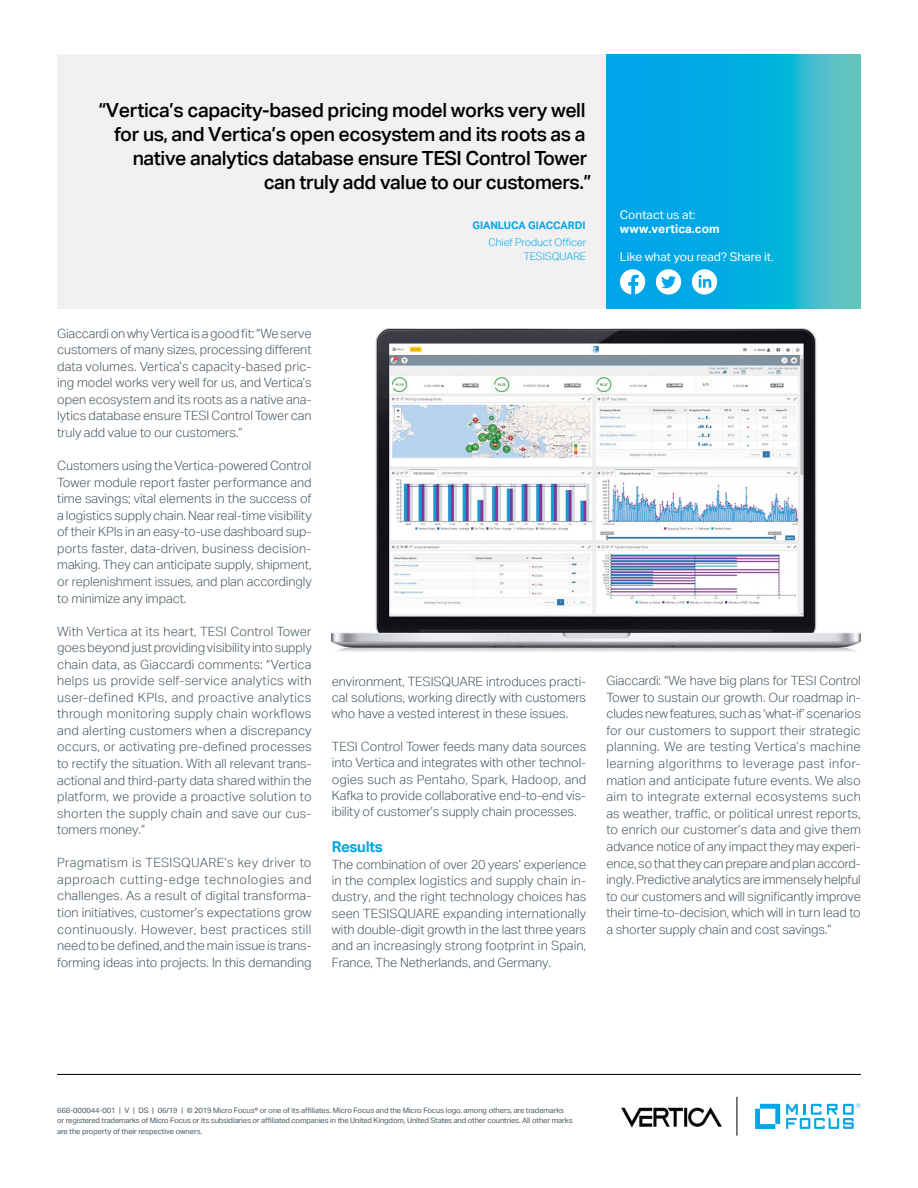
<style>
.page{position:relative;width:918px;height:1188px;background:#fff}
.page>*{position:absolute;margin:0;border:0;box-sizing:border-box;transform-origin:0 0}
.pull_quote_13_16-ali{font:500 19.5px "Aktiv Grotesk";letter-spacing:-.02em;color:#000}
.subhead_10_13-blue{font:700 15px "Aktiv Grotesk";letter-spacing:-.02em;color:#00a6e9}
.body_8_5_11-grey{font:300 12.75px/16.5px "Aktiv Grotesk";letter-spacing:-.005em;color:#455560;text-align:justify}
.Contact_8_9_5-regula{font:12px "Aktiv Grotesk";color:#fff}
.Contact_URL_8_9_5-bo{font:700 12px "Aktiv Grotesk";color:#fff}
.quote_title_or_compa{font:300 10.5px "Aktiv Grotesk";color:#00a6e9}
.quote_name_CAPS_7_11{font:700 10.5px "Aktiv Grotesk";color:#00a6e9}
.mousetype-legal_5_7{font:7.5px/10.5px "Aktiv Grotesk";letter-spacing:-.01em;color:#455560}
</style>
<div class="page">
<hr style="left:57px;top:1074px;width:804px;height:1px;background:#000">
<div style="left:57px;top:54px;width:550px;height:254px;background:#f1f1f2"></div>
<svg style="left:755px;top:1104px;width:25px;height:25px"></svg>
<svg style="left:786px;top:1103px;width:75px;height:26px"></svg>
<hr style="left:737px;top:1097px;width:1px;height:39px;background:#000">
<img style="left:621px;top:1107px;width:101px;height:20px">
<svg style="left:606px;top:54px;width:255px;height:254px;background:#12afdd"></svg>
<div style="left:620px;top:269px;width:25px;height:26px;background:#fff;border-radius:50%"></div>
<svg style="left:628px;top:275px;width:11px;height:20px"></svg>
<div style="left:656px;top:269px;width:25px;height:26px;background:#fff;border-radius:50%"></div>
<svg style="left:661px;top:276px;width:15px;height:12px"></svg>
<div style="left:692px;top:269px;width:25px;height:26px;background:#fff;border-radius:50%"></div>
<svg style="left:699px;top:275px;width:12px;height:13px"></svg>
<img style="left:332px;top:329px;width:529px;height:323px">
<p class="pull_quote_13_16-ali" style="left:99px;top:98px;width:488px">“Vertica’s capacity-based pricing model works very well</p>
<p class="pull_quote_13_16-ali" style="left:114px;top:122px;width:473px">for us, and Vertica’s open ecosystem and its roots as a</p>
<p class="pull_quote_13_16-ali" style="left:133px;top:146px;width:456px">native analytics database ensure TESI Control Tower</p>
<p class="pull_quote_13_16-ali" style="left:264px;top:170px;width:329px">can truly add value to our customers.”</p>
<p class="quote_name_CAPS_7_11" style="left:472px;top:219px;width:115px">GIANLUCA GIACCARDI</p>
<p class="quote_title_or_compa" style="left:488px;top:236px;width:99px">Chief Product Officer</p>
<p class="quote_title_or_compa" style="left:524px;top:250px;width:64px">TESISQUARE</p>
<p class="Contact_8_9_5-regula" style="left:620px;top:207px;width:77px">Contact us at:</p>
<p class="Contact_URL_8_9_5-bo" style="left:620px;top:221px;width:101px">www.vertica.com</p>
<p class="Contact_8_9_5-regula" style="left:620px;top:250px;width:155px">Like what you read? Share it.</p>
<p class="body_8_5_11-grey" style="left:57px;top:325px;width:256px">Giaccardi on why Vertica is a good fit: “We serve customers of many sizes, processing different data volumes. Vertica’s capacity-based pric&shy;ing model works very well for us, and Vertica’s open ecosystem and its roots as a native ana&shy;lytics database ensure TESI Control Tower can truly add value to our customers.”</p>
<p class="body_8_5_11-grey" style="left:57px;top:457px;width:256px">Customers using the Vertica-powered Control Tower module report faster performance and time savings; vital elements in the success of a logistics supply chain. Near real-time visibility of their KPIs in an easy-to-use dashboard sup&shy;ports faster, data-driven, business decision&shy;making. They can anticipate supply, shipment, or replenishment issues, and plan accordingly to minimize any impact.</p>
<p class="body_8_5_11-grey" style="left:57px;top:623px;width:256px">With Vertica at its heart, TESI Control Tower goes beyond just providing visibility into supply chain data, as Giaccardi comments: “Vertica helps us provide self-service analytics with user-defined KPIs, and proactive analytics through monitoring supply chain workflows and alerting customers when a discrepancy occurs, or activating pre-defined processes to rectify the situation. With all relevant trans&shy;actional and third-party data shared within the platform, we provide a proactive solution to shorten the supply chain and save our cus&shy;tomers money.”</p>
<p class="body_8_5_11-grey" style="left:57px;top:855px;width:256px">Pragmatism is TESISQUARE’s key driver to approach cutting-edge technologies and challenges. As a result of digital transforma&shy;tion initiatives, customer’s expectations grow continuously. However, best practices still need to be defined, and the main issue is trans&shy;forming ideas into projects. In this demanding</p>
<p class="body_8_5_11-grey" style="left:332px;top:673px;width:256px">environment, TESISQUARE introduces practi&shy;cal solutions, working directly with customers who have a vested interest in these issues.</p>
<p class="body_8_5_11-grey" style="left:332px;top:738px;width:256px">TESI Control Tower feeds many data sources into Vertica and integrates with other technol&shy;ogies such as Pentaho, Spark, Hadoop, and Kafka to provide collaborative end-to-end vis&shy;ibility of customer’s supply chain processes.</p>
<p class="subhead_10_13-blue" style="left:332px;top:838px;width:53px">Results</p>
<p class="body_8_5_11-grey" style="left:332px;top:856px;width:256px">The combination of over 20 years’ experience in the complex logistics and supply chain in&shy;dustry, and the right technology choices has seen TESISQUARE expanding internationally with double-digit growth in the last three years and an increasingly strong footprint in Spain, France, The Netherlands, and Germany.</p>
<p class="body_8_5_11-grey" style="left:606px;top:672px;width:256px">Giaccardi: “We have big plans for TESI Control Tower to sustain our growth. Our roadmap in&shy;cludes new features, such as ‘what-if’ scenarios for our customers to support their strategic planning. We are testing Vertica’s machine learning algorithms to leverage past infor&shy;mation and anticipate future events. We also aim to integrate external ecosystems such as weather, traffic, or political unrest reports, to enrich our customer’s data and give them advance notice of any impact they may experi&shy;ence, so that they can prepare and plan accord&shy;ingly. Predictive analytics are immensely helpful to our customers and will significantly improve their time-to-decision, which will in turn lead to a shorter supply chain and cost savings.”</p>
<p class="mousetype-legal_5_7" style="left:57px;top:1105px;width:517px">668-000044-001 | V | DS | 06/19 | © 2019 Micro Focus® or one of its affiliates. Micro Focus and the Micro Focus logo, among others, are trademarks or registered trademarks of Micro Focus or its subsidiaries or affiliated companies in the United Kingdom, United States and other countries. All other marks are the property of their respective owners.</p>
</div>
